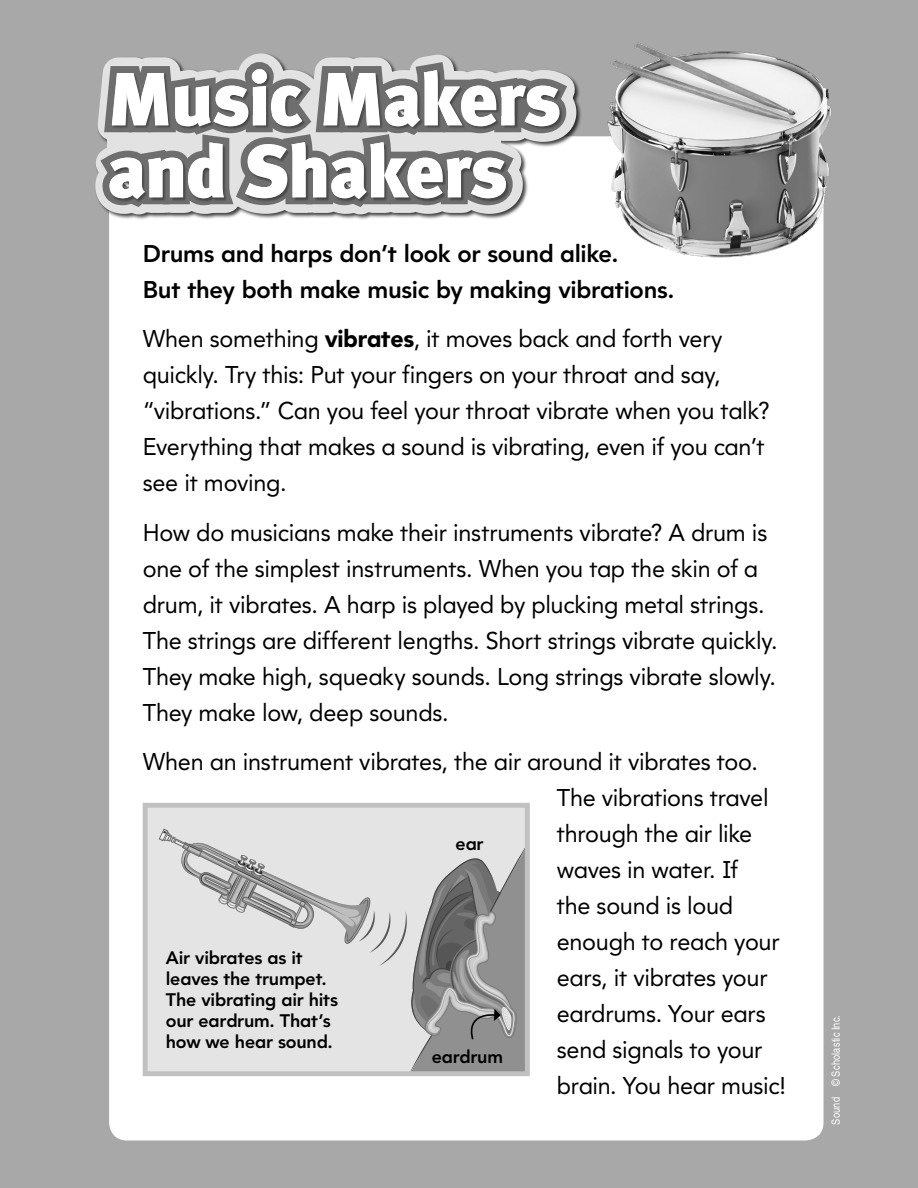
<style>
.page{position:relative;width:918px;height:1188px;background:#a8a8a8}
.page>*{position:absolute;margin:0;border:0;box-sizing:border-box;transform-origin:0 0}
.t1{font:900 75px/72px "Meta Plus Lining";letter-spacing:-.02em;color:#fff}
.t2{font:24px/36px "Math";letter-spacing:-.01em;color:#000}
.t3{font:800 24px/36px "Math";letter-spacing:-.015em;color:#000}
.t4{font:800 18px/21px "Math";letter-spacing:-.015em;color:#000}
.t5{font:condensed 11.25px "Helvetica";letter-spacing:.015em;color:#fff}
.s1{font-weight:900}
</style>
<div class="page">
<div style="left:109px;top:136px;width:715px;height:1004px;background:#fff;border-radius:18px"></div>
<img style="left:602px;top:42px;width:229px;height:271px">
<div style="left:145px;top:805px;width:382px;height:269px;background:#e4e4e4"></div>
<div style="left:143px;top:803px;width:387px;height:273px;border:5px solid #c1c1c1"></div>
<svg style="left:159px;top:829px;width:368px;height:245px"></svg>
<svg style="left:95px;top:53px;width:507px;height:167px"></svg>
<div style="left:110px;top:69px;width:453px;height:134px;background:#000;opacity:.35"></div>
<h1 class="t1" style="left:107px;top:63px;width:455px">Music Makers and Shakers</h1>
<p class="t3" style="left:143px;top:235px;width:534px">Drums and harps don’t look or sound alike.<br>But they both make music by making vibrations.</p>
<p class="t2" style="left:143px;top:321px;width:629px">When something <span class="s1">vibrates</span>, it moves back and forth very quickly. Try this: Put your fingers on your throat and say, “vibrations.” Can you feel your throat vibrate when you talk?<br>Everything that makes a sound is vibrating, even if you can’t see it moving.</p>
<p class="t2" style="left:143px;top:514px;width:636px">How do musicians make their instruments vibrate? A drum is one of the simplest instruments. When you tap the skin of a drum, it vibrates. A harp is played by plucking metal strings.<br>The strings are different lengths. Short strings vibrate quickly.<br>They make high, squeaky sounds. Long strings vibrate slowly.<br>They make low, deep sounds.</p>
<p class="t2" style="left:557px;top:744px;width:231px;text-indent:-414px">When an instrument vibrates, the air around it vibrates too.<br>The vibrations travel through the air like waves in water. If<br>the sound is loud enough to reach your ears, it vibrates your eardrums. Your ears send signals to your brain. You hear music!</p>
<p class="t4" style="left:456px;top:833px;width:30px">ear</p>
<p class="t4" style="left:166px;top:947px;width:174px">Air vibrates as it leaves the trumpet.<br>The vibrating air hits our eardrum. That’s how we hear sound.</p>
<p class="t4" style="left:432px;top:1047px;width:73px">eardrum</p>
<p class="t5" style="left:829px;top:1125px;width:111px;rotate:-90deg">Sound © Scholastic Inc.</p>
</div>
